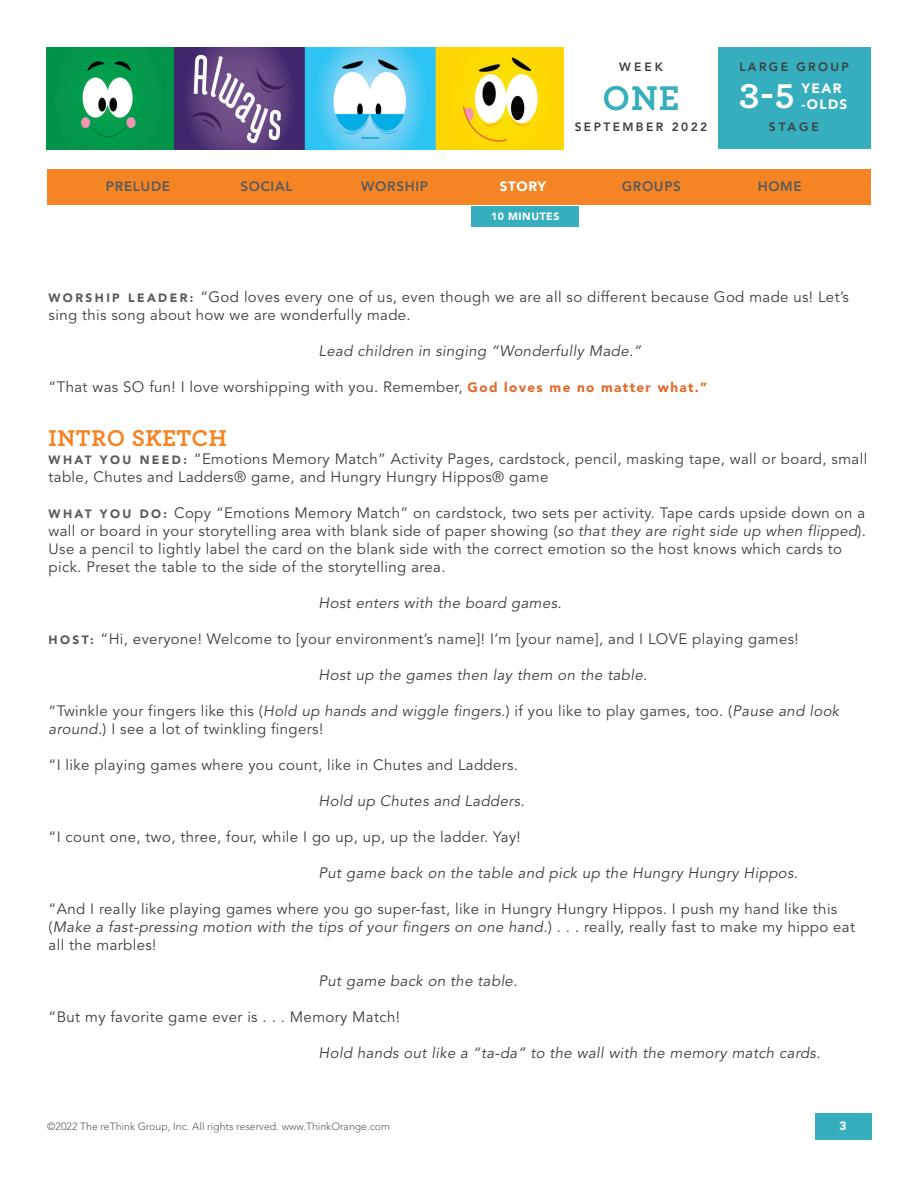
<style>
.page{position:relative;width:918px;height:1188px;background:#fff}
.page>*{position:absolute;margin:0;border:0;box-sizing:border-box;transform-origin:0 0}
.t1{font:700 36px "Archer Pro";color:#36aebd}
.t2{font:700 36px "Archer Pro";color:#fff}
.t3{font:700 24px "Archer Pro";letter-spacing:.025em;color:#f58425}
.t4{font:15px/18px "Avenir LT Std";letter-spacing:.025em;color:#3e3e3f}
.t5{font:italic 15px "Avenir LT Std";letter-spacing:.025em;color:#3e3e3f}
.t6{font:800 13.5px "Avenir LT Std";letter-spacing:.05em;color:#585a5c}
.t7{font:900 13.5px/16.2px "Avenir LT Std";letter-spacing:.1em;color:#fff}
.t8{font:800 12px "Avenir LT Std";letter-spacing:.2em;color:#3e3e3f}
.t9{font:900 12px "Avenir LT Std";color:#fff}
.t10{font:300 10.5px "Avenir LT Std";color:#585a5c}
.t11{font:900 10.5px "Avenir LT Std";letter-spacing:.05em;color:#fff}
.s1{font-weight:900;font-size:12px;color:#585a5c}
.s2{font-weight:900;font-size:13.5px;color:#e46828}
.s3{font-style:italic}
</style>
<div class="page">
<img style="left:46px;top:47px;width:518px;height:102px">
<div style="left:717px;top:47px;width:154px;height:102px;background:#36aebd"></div>
<div style="left:471px;top:206px;width:108px;height:20px;background:#36aebd"></div>
<div style="left:47px;top:170px;width:824px;height:36px;background:#f58425"></div>
<div style="left:815px;top:1113px;width:57px;height:27px;background:#36aebd"></div>
<p class="t8" style="left:619px;top:59px;width:45px">WEEK</p>
<h1 class="t1" style="left:603px;top:69px;width:78px">ONE</h1>
<p class="t8" style="left:575px;top:120px;width:134px">SEPTEMBER 2022</p>
<p class="t8" style="left:739px;top:59px;width:111px">LARGE GROUP</p>
<h1 class="t2" style="left:739px;top:68px;width:57px">3-5</h1>
<p class="t7" style="left:802px;top:80px;width:47px">YEAR -OLDS</p>
<p class="t8" style="left:769px;top:120px;width:52px">STAGE</p>
<p class="t6" style="left:106px;top:178px;width:66px">PRELUDE</p>
<p class="t6" style="left:240px;top:178px;width:54px">SOCIAL</p>
<p class="t6" style="left:361px;top:178px;width:68px">WORSHIP</p>
<p class="t7" style="left:500px;top:178px;width:48px">STORY</p>
<p class="t6" style="left:622px;top:178px;width:61px">GROUPS</p>
<p class="t6" style="left:758px;top:178px;width:46px">HOME</p>
<p class="t11" style="left:491px;top:210px;width:70px">10 MINUTES</p>
<p class="t4" style="left:49px;top:288px;width:802px"><span class="s1">W O R S H I P L E A D E R :</span> “God loves every one of us, even though we are all so different because God made us! Let’s sing this song about how we are wonderfully made.</p>
<p class="t5" style="left:319px;top:342px;width:324px">Lead children in singing “Wonderfully Made.”</p>
<p class="t4" style="left:49px;top:378px;width:660px">“That was SO fun! I love worshipping with you. Remember, <span class="s2">God loves me no matter what.”</span></p>
<h2 class="t3" style="left:49px;top:419px;width:180px">INTRO SKETCH</h2>
<p class="t4" style="left:49px;top:450px;width:820px"><span class="s1">W H AT Y O U N E E D :</span> “Emotions Memory Match” Activity Pages, cardstock, pencil, masking tape, wall or board, small table, Chutes and Ladders® game, and Hungry Hungry Hippos® game</p>
<p class="t4" style="left:49px;top:504px;width:819px"><span class="s1">W H AT Y O U D O :</span> Copy “Emotions Memory Match” on cardstock, two sets per activity. Tape cards upside down on a wall or board in your storytelling area with blank side of paper showing (<span class="s3">so that they are right side up when flipped</span>).<br>Use a pencil to lightly label the card on the blank side with the correct emotion so the host knows which cards to pick. Preset the table to the side of the storytelling area.</p>
<p class="t5" style="left:319px;top:594px;width:245px">Host enters with the board games.</p>
<p class="t4" style="left:49px;top:630px;width:752px"><span class="s1">H O S T:</span> “Hi, everyone! Welcome to [your environment’s name]! I’m [your name], and I LOVE playing games!</p>
<p class="t5" style="left:319px;top:666px;width:330px">Host up the games then lay them on the table.</p>
<p class="t4" style="left:49px;top:702px;width:792px">“Twinkle your fingers like this (<span class="s3">Hold up hands and wiggle fingers.</span>) if you like to play games, too. (<span class="s3">Pause and look around.</span>) I see a lot of twinkling fingers!</p>
<p class="t4" style="left:49px;top:756px;width:471px">“I like playing games where you count, like in Chutes and Ladders.</p>
<p class="t5" style="left:319px;top:792px;width:208px">Hold up Chutes and Ladders.</p>
<p class="t4" style="left:49px;top:828px;width:474px">“I count one, two, three, four, while I go up, up, up the ladder. Yay!</p>
<p class="t5" style="left:319px;top:864px;width:481px">Put game back on the table and pick up the Hungry Hungry Hippos.</p>
<p class="t4" style="left:49px;top:900px;width:808px">“And I really like playing games where you go super-fast, like in Hungry Hungry Hippos. I push my hand like this (<span class="s3">Make a fast-pressing motion with the tips of your fingers on one hand.</span>) . . . really, really fast to make my hippo eat all the marbles!</p>
<p class="t5" style="left:319px;top:972px;width:200px">Put game back on the table.</p>
<p class="t4" style="left:49px;top:1008px;width:353px">“But my favorite game ever is . . . Memory Match!</p>
<p class="t5" style="left:319px;top:1044px;width:503px">Hold hands out like a “ta-da” to the wall with the memory match cards.</p>
<p class="t10" style="left:47px;top:1120px;width:344px">©2022 The reThink Group, Inc. All rights reserved. www.ThinkOrange.com</p>
<p class="t9" style="left:840px;top:1118px;width:9px">3</p>
</div>
